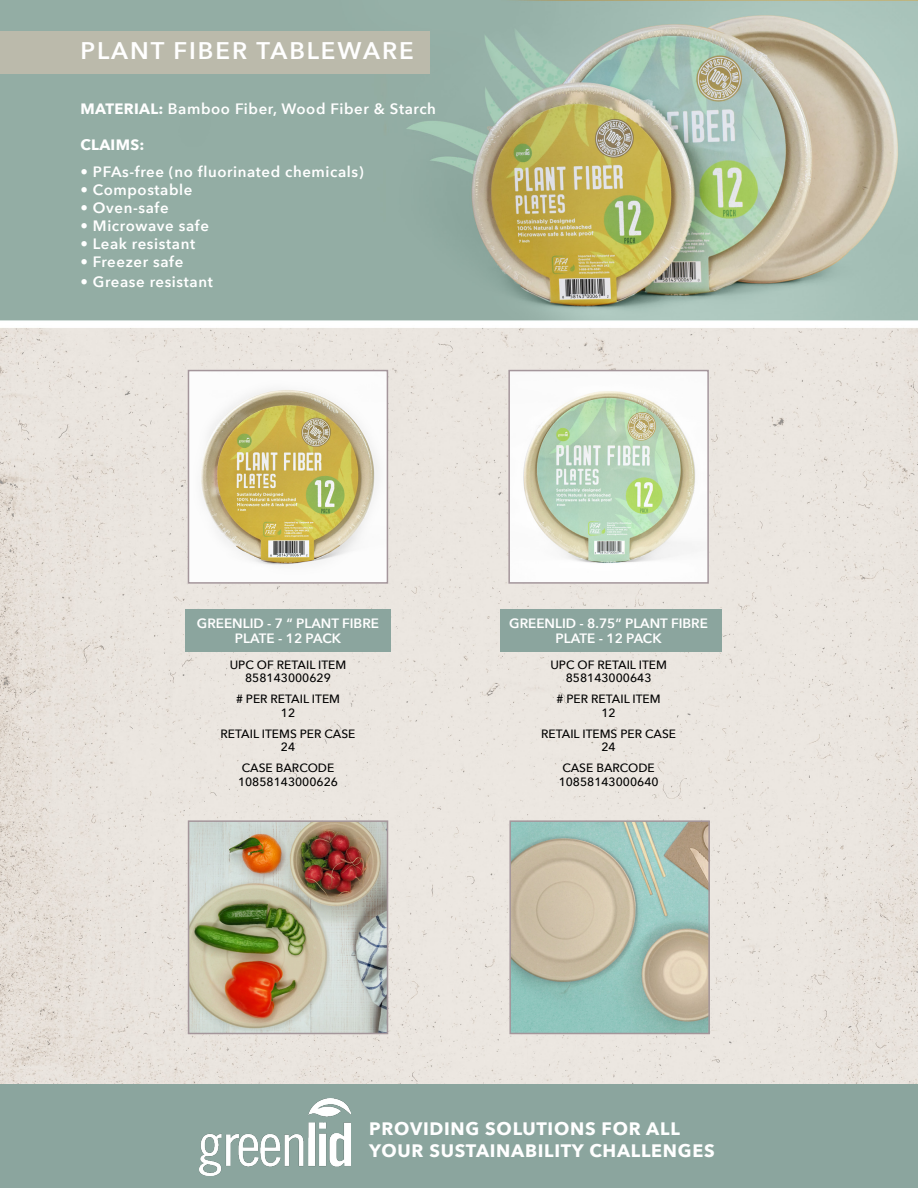
<style>
.page{position:relative;width:918px;height:1188px;background:#fff}
.page>*{position:absolute;margin:0;border:0;box-sizing:border-box;transform-origin:0 0}
.t1{font:600 24px "Avenir Next";letter-spacing:.08em;color:#fff}
.t2{font:700 18px/21.6px "Avenir Next";letter-spacing:.04em;color:#fff}
.t3{font:600 15px "Avenir Next";letter-spacing:.04em;color:#fff}
.t4{font:700 15px "Avenir Next";letter-spacing:.02em;color:#fff}
.t5{font:600 13.5px/15px "Avenir Next";color:#fff;text-align:center}
.t6{font:500 12px/13.5px "Avenir Next";color:#000;text-align:center}
.s1{font-weight:700}
</style>
<div class="page">
<img style="left:0;top:0;width:918px;height:1085px">
<div style="left:0;top:31px;width:430px;height:43px;background:#bbbaab"></div>
<img style="left:191px;top:373px;width:194px;height:208px">
<div style="left:188px;top:370px;width:200px;height:214px;border:2px solid #a4969b"></div>
<img style="left:511px;top:373px;width:195px;height:208px">
<div style="left:508px;top:370px;width:201px;height:214px;border:2px solid #a4969b"></div>
<div style="left:185px;top:609px;width:206px;height:43px;background:#8ba59e"></div>
<div style="left:500px;top:609px;width:221px;height:43px;background:#8ba59e"></div>
<div style="left:0;top:1085px;width:918px;height:103px;background:#8ba59e"></div>
<img style="left:199px;top:1099px;width:151px;height:77px">
<img style="left:512px;top:823px;width:195px;height:208px">
<div style="left:509px;top:820px;width:201px;height:214px;border:2px solid #a4969b"></div>
<img style="left:191px;top:823px;width:194px;height:208px">
<div style="left:188px;top:820px;width:200px;height:214px;border:2px solid #a4969b"></div>
<h1 class="t1" style="left:80px;top:35px;width:335px">PLANT FIBER TABLEWARE</h1>
<p class="t3" style="left:80px;top:99px;width:357px"><span class="s1">MATERIAL:</span> Bamboo Fiber, Wood Fiber &amp; Starch</p>
<p class="t4" style="left:80px;top:135px;width:66px">CLAIMS:</p>
<p class="t3" style="left:80px;top:162px;width:285px">• PFAs-free (no fluorinated chemicals)</p>
<p class="t3" style="left:80px;top:180px;width:114px">• Compostable</p>
<p class="t3" style="left:80px;top:198px;width:90px">• Oven-safe</p>
<p class="t3" style="left:80px;top:216px;width:130px">• Microwave safe</p>
<p class="t3" style="left:80px;top:234px;width:116px">• Leak resistant</p>
<p class="t3" style="left:80px;top:252px;width:104px">• Freezer safe</p>
<p class="t3" style="left:80px;top:272px;width:134px">• Grease resistant</p>
<p class="t5" style="left:197px;top:616px;width:184px">GREENLID - 7 “ PLANT FIBRE<br>PLATE - 12 PACK</p>
<p class="t6" style="left:230px;top:658px;width:118px">UPC OF RETAIL ITEM<br>858143000629</p>
<p class="t6" style="left:236px;top:693px;width:106px"># PER RETAIL ITEM<br>12</p>
<p class="t6" style="left:221px;top:727px;width:136px">RETAIL ITEMS PER CASE<br>24</p>
<p class="t6" style="left:238px;top:762px;width:101px">CASE BARCODE<br>10858143000626</p>
<p class="t5" style="left:509px;top:616px;width:200px">GREENLID - 8.75” PLANT FIBRE<br>PLATE - 12 PACK</p>
<p class="t6" style="left:550px;top:658px;width:118px">UPC OF RETAIL ITEM<br>858143000643</p>
<p class="t6" style="left:557px;top:693px;width:106px"># PER RETAIL ITEM<br>12</p>
<p class="t6" style="left:541px;top:727px;width:136px">RETAIL ITEMS PER CASE<br>24</p>
<p class="t6" style="left:559px;top:762px;width:101px">CASE BARCODE<br>10858143000640</p>
<h2 class="t2" style="left:369px;top:1119px;width:347px">PROVIDING SOLUTIONS FOR ALL<br>YOUR SUSTAINABILITY CHALLENGES</h2>
</div>
